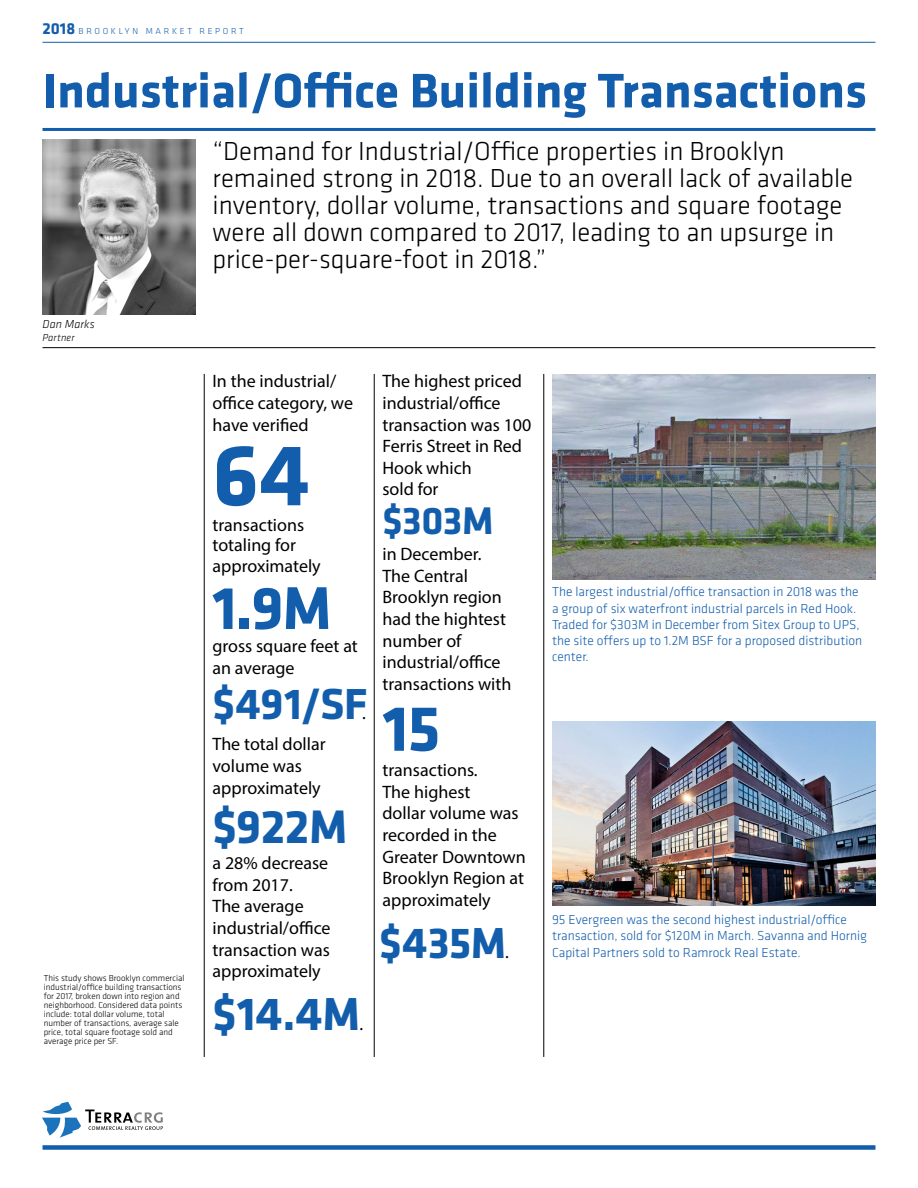
<style>
.page{position:relative;width:918px;height:1188px;background:#fff}
.page>*{position:absolute;margin:0;border:0;box-sizing:border-box;transform-origin:0 0}
.t1{font:700 90.15px "Klavika";color:#135eac}
.t2{font:700 66.6px "Klavika";color:#135eac}
.t3{font:700 62.7px "Klavika";color:#135eac}
.t4{font:700 50.25px "Klavika";color:#135eac}
.t5{font:700 48.75px "Klavika";color:#135eac}
.t6{font:700 48px "Klavika";color:#135eac}
.t7{font:700 45px "Klavika";letter-spacing:-.01em;color:#135eac}
.t8{font:700 40.05px "Klavika";color:#135eac}
.t9{font:300 27px/27px "Klavika";color:#000}
.t10{font:18px/21.6px "Myriad Pro";color:#000}
.t11{font:300 13.5px/16.2px "Klavika";color:#135eac}
.t12{font:italic 300 12px "Klavika";letter-spacing:.01em;color:#000}
.t13{font:italic 300 10.5px "Klavika";letter-spacing:.015em;color:#000}
.t14{font:300 9px/9px "Klavika";color:#000}
.t15{font:300 9px "Klavika";letter-spacing:.3em;color:#135eac}
.s1{font-weight:700;font-size:16.5px}
</style>
<div class="page">
<hr style="left:43px;top:42px;width:832px;height:1px;background:#135eac">
<svg style="left:42px;top:1102px;width:121px;height:36px"></svg>
<div style="left:43px;top:1145px;width:832px;height:5px;background:#135eac"></div>
<img style="left:552px;top:374px;width:323px;height:205px">
<hr style="left:43px;top:128px;width:832px;height:3px;background:#135eac">
<hr style="left:43px;top:347px;width:832px;height:1px;background:#000">
<hr style="left:544px;top:374px;width:1px;height:683px;background:#000">
<hr style="left:374px;top:374px;width:1px;height:683px;background:#000">
<hr style="left:204px;top:374px;width:1px;height:683px;background:#000">
<img style="left:553px;top:721px;width:322px;height:184px">
<img style="left:43px;top:139px;width:153px;height:176px">
<p class="t15" style="left:43px;top:26px;width:203px"><span class="s1">2018</span> BROOKLYN MARKET REPORT</p>
<h3 class="t4" style="left:43px;top:63px;width:826px">Industrial/Office Building Transactions</h3>
<p class="t9" style="left:213px;top:138px;width:642px">“Demand for Industrial/Office properties in Brooklyn remained strong in 2018. Due to an overall lack of available inventory, dollar volume, transactions and square footage were all down compared to 2017, leading to an upsurge in price-per-square-foot in 2018.”</p>
<p class="t12" style="left:43px;top:318px;width:54px">Dan Marks</p>
<p class="t13" style="left:43px;top:331px;width:34px">Partner</p>
<p class="t14" style="left:44px;top:974px;width:142px">This study shows Brooklyn commercial industrial/office building transactions for 2017, broken down into region and neighborhood. Considered data points include: total dollar volume, total number of transactions, average sale price, total square footage sold and average price per SF.</p>
<p class="t10" style="left:213px;top:370px;width:142px">In the industrial/ office category, we have verified</p>
<h1 class="t1" style="left:213px;top:426px;width:99px">64</h1>
<p class="t10" style="left:213px;top:515px;width:93px;line-height:19.5px">transactions totaling for</p>
<p class="t10" style="left:213px;top:555px;width:110px">approximately</p>
<h3 class="t3" style="left:213px;top:574px;width:121px">1.9M</h3>
<p class="t10" style="left:213px;top:635px;width:147px">gross square feet at an average</p>
<h3 class="t7" style="left:213px;top:679px;width:157px">$491/SF</h3>
<p class="t10" style="left:362px;top:702px;width:5px">.</p>
<p class="t10" style="left:213px;top:733px;width:115px;line-height:22px">The total dollar volume was approximately</p>
<h3 class="t5" style="left:213px;top:800px;width:136px">$922M</h3>
<p class="t10" style="left:213px;top:852px;width:120px">a 28% decrease from 2017.<br>The average industrial/office transaction was approximately</p>
<h3 class="t6" style="left:213px;top:988px;width:149px">$14.4M</h3>
<p class="t10" style="left:359px;top:1013px;width:5px">.</p>
<p class="t10" style="left:383px;top:370px;width:150px">The highest priced industrial/office transaction was 100<br>Ferris Street in Red<br>Hook which<br>sold for</p>
<h3 class="t8" style="left:383px;top:499px;width:112px">$303M</h3>
<p class="t10" style="left:383px;top:543px;width:130px">in December.<br>The Central<br>Brooklyn region had the hightest number of industrial/office transactions with</p>
<h2 class="t2" style="left:383px;top:692px;width:59px">15</h2>
<p class="t10" style="left:383px;top:759px;width:145px">transactions.<br>The highest<br>dollar volume was recorded in the<br>Greater Downtown<br>Brooklyn Region at approximately</p>
<h3 class="t7" style="left:379px;top:919px;width:129px">$435M</h3>
<p class="t10" style="left:505px;top:941px;width:5px">.</p>
<p class="t11" style="left:552px;top:584px;width:312px">The largest industrial/office transaction in 2018 was the a group of six waterfront industrial parcels in Red Hook.<br>Traded for $303M in December from Sitex Group to UPS, the site offers up to 1.2M BSF for a proposed distribution center.</p>
<p class="t11" style="left:552px;top:912px;width:317px">95 Evergreen was the second highest industrial/office transaction, sold for $120M in March. Savanna and Hornig<br>Capital Partners sold to Ramrock Real Estate.</p>
</div>
